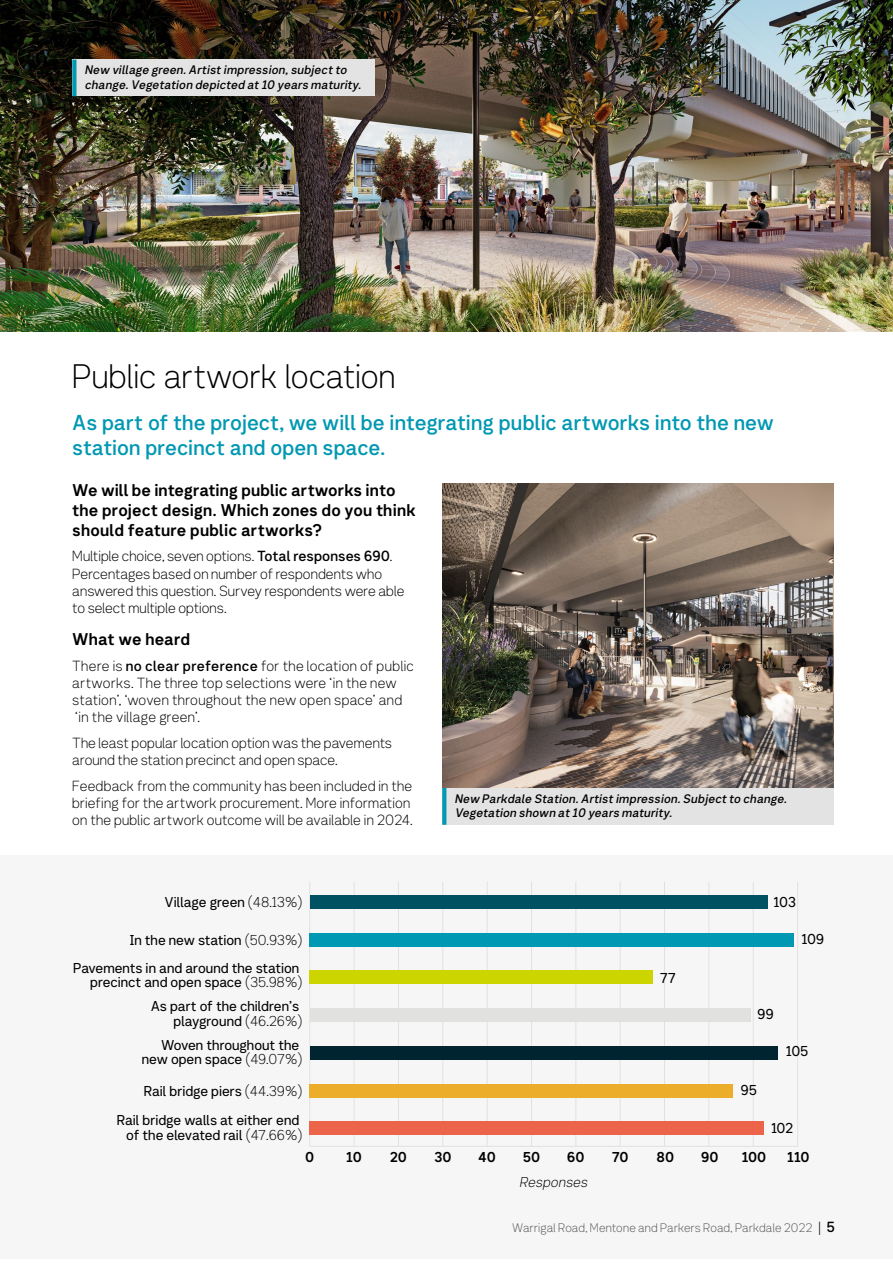
<style>
.page{position:relative;width:893px;height:1263px;background:#fff}
.page>*{position:absolute;margin:0;border:0;box-sizing:border-box;transform-origin:0 0}
.t1{font:33px "Network Sans 2019 Light";letter-spacing:-.005em;color:#000}
.t2{font:21px/25.2px "Network Sans 2019 Medium";color:#0098b2}
.t3{font:16.5px/19.8px "Network Sans 2019 Bold";color:#000}
.t4{font:14.25px/17.1px "Network Sans 2019 Light";letter-spacing:.005em;color:#000}
.t5{font:13.95px/14.5px "Network Sans 2019 Regular";letter-spacing:-.005em;color:#000;text-align:right}
.t6{font:13.95px "Network Sans 2019 Bold";letter-spacing:-.01em;color:#000}
.t7{font:italic 13.95px "Network Sans 2019 Light";letter-spacing:-.005em;color:#000}
.t8{font:italic 12px/14.4px "Network Sans 2019 Medium";letter-spacing:.01em;color:#000}
.t9{font:12px "Network Sans 2019 Light";letter-spacing:.005em;color:#575756}
.s1{font-family:"Network Sans 2019 Medium"}
.s2{font-family:"Network Sans 2019 Light"}
.s3{font-size:14.25px;color:#000}
.s4{font-family:"Network Sans 2019 Medium";font-size:14.25px;color:#000}
</style>
<div class="page">
<img style="left:442px;top:483px;width:391px;height:305px">
<div style="left:0;top:855px;width:893px;height:404px;background:#f6f6f6"></div>
<img style="left:0;top:0;width:893px;height:332px">
<div style="left:72px;top:60px;width:303px;height:36px;background:#e3e3e3"></div>
<svg style="left:72px;top:60px;width:4px;height:36px"></svg>
<svg style="left:310px;top:882px;width:488px;height:265px"></svg>
<hr style="left:309px;top:882px;width:1px;height:264px;background:#e1e2e0">
<hr style="left:354px;top:882px;width:1px;height:264px;background:#e1e2e0">
<hr style="left:398px;top:882px;width:1px;height:264px;background:#e1e2e0">
<hr style="left:442px;top:882px;width:1px;height:264px;background:#e1e2e0">
<hr style="left:487px;top:882px;width:1px;height:264px;background:#e1e2e0">
<hr style="left:531px;top:882px;width:1px;height:264px;background:#e1e2e0">
<hr style="left:575px;top:882px;width:1px;height:264px;background:#e1e2e0">
<hr style="left:664px;top:882px;width:1px;height:264px;background:#e1e2e0">
<hr style="left:708px;top:882px;width:1px;height:264px;background:#e1e2e0">
<hr style="left:753px;top:882px;width:1px;height:264px;background:#e1e2e0">
<hr style="left:620px;top:882px;width:1px;height:264px;background:#e1e2e0">
<div style="left:310px;top:1121px;width:454px;height:14px;background:#ec644a"></div>
<div style="left:310px;top:1084px;width:423px;height:13px;background:#ebad2a"></div>
<div style="left:310px;top:1046px;width:467px;height:13px;background:#002531"></div>
<div style="left:310px;top:1008px;width:440px;height:14px;background:#e1e2e0"></div>
<div style="left:310px;top:970px;width:343px;height:14px;background:#cdd500"></div>
<div style="left:310px;top:933px;width:484px;height:13px;background:#0098b2"></div>
<div style="left:310px;top:895px;width:458px;height:14px;background:#005263"></div>
<div style="left:442px;top:788px;width:391px;height:37px;background:#e3e3e3"></div>
<svg style="left:442px;top:788px;width:4px;height:37px"></svg>
<p class="t8" style="left:85px;top:62px;width:278px">New village green. Artist impression, subject to change. Vegetation depicted at 10 years maturity.</p>
<h1 class="t1" style="left:72px;top:348px;width:325px">Public artwork location</h1>
<h2 class="t2" style="left:72px;top:409px;width:703px">As part of the project, we will be integrating public artworks into the new station precinct and open space.</h2>
<p class="t3" style="left:72px;top:480px;width:345px">We will be integrating public artworks into the project design. Which zones do you think should feature public artworks?</p>
<p class="t4" style="left:72px;top:547px;width:334px">Multiple choice, seven options. <span class="s1">Total responses 690</span>.<br>Percentages based on number of respondents who answered this question. Survey respondents were able to select multiple options.</p>
<p class="t3" style="left:72px;top:629px;width:119px">What we heard</p>
<p class="t4" style="left:72px;top:656px;width:343px">There is <span class="s1">no clear preference</span> for the location of public artworks. The three top selections were ‘in the new station’, ‘woven throughout the new open space’ and ‘in the village green’.</p>
<p class="t4" style="left:72px;top:733px;width:321px">The least popular location option was the pavements around the station precinct and open space.</p>
<p class="t4" style="left:72px;top:776px;width:342px">Feedback from the community has been included in the briefing for the artwork procurement. More information on the public artwork outcome will be available in 2024.</p>
<p class="t5" style="left:165px;top:894px;width:139px">Village green <span class="s2">(48.13%)</span></p>
<p class="t5" style="left:130px;top:932px;width:174px">In the new station <span class="s2">(50.93%)</span></p>
<p class="t5" style="left:73px;top:960px;width:231px">Pavements in and around the station precinct and open space <span class="s2">(35.98%)</span></p>
<p class="t5" style="left:151px;top:998px;width:153px">As part of the children’s playground <span class="s2">(46.26%)</span></p>
<p class="t5" style="left:142px;top:1037px;width:162px">Woven throughout the new open space <span class="s2">(49.07%)</span></p>
<p class="t5" style="left:144px;top:1083px;width:160px">Rail bridge piers <span class="s2">(44.39%)</span></p>
<p class="t5" style="left:117px;top:1112px;width:187px">Rail bridge walls at either end of the elevated rail <span class="s2">(47.66%)</span></p>
<p class="t8" style="left:455px;top:791px;width:334px">New Parkdale Station. Artist impression. Subject to change.<br>Vegetation shown at 10 years maturity.</p>
<p class="t5" style="left:774px;top:894px;width:24px">103</p>
<p class="t5" style="left:660px;top:969px;width:18px">77</p>
<p class="t5" style="left:801px;top:931px;width:24px">109</p>
<p class="t5" style="left:757px;top:1006px;width:18px">99</p>
<p class="t5" style="left:741px;top:1082px;width:18px">95</p>
<p class="t5" style="left:786px;top:1043px;width:24px">105</p>
<p class="t5" style="left:771px;top:1120px;width:24px">102</p>
<p class="t6" style="left:305px;top:1145px;width:11px">0</p>
<p class="t6" style="left:346px;top:1145px;width:17px">10</p>
<p class="t6" style="left:390px;top:1145px;width:19px">20</p>
<p class="t6" style="left:434px;top:1145px;width:19px">30</p>
<p class="t6" style="left:478px;top:1145px;width:19px">40</p>
<p class="t6" style="left:523px;top:1145px;width:19px">50</p>
<p class="t6" style="left:567px;top:1145px;width:19px">60</p>
<p class="t6" style="left:612px;top:1145px;width:18px">70</p>
<p class="t7" style="left:520px;top:1170px;width:70px">Responses</p>
<p class="t6" style="left:657px;top:1145px;width:19px">80</p>
<p class="t6" style="left:701px;top:1145px;width:19px">90</p>
<p class="t6" style="left:742px;top:1145px;width:26px">100</p>
<p class="t6" style="left:787px;top:1145px;width:24px">110</p>
<p class="t9" style="left:512px;top:1218px;width:325px">Warrigal Road, Mentone and Parkers Road, Parkdale 2022 <span class="s3">|</span> <span class="s4">5</span></p>
</div>
